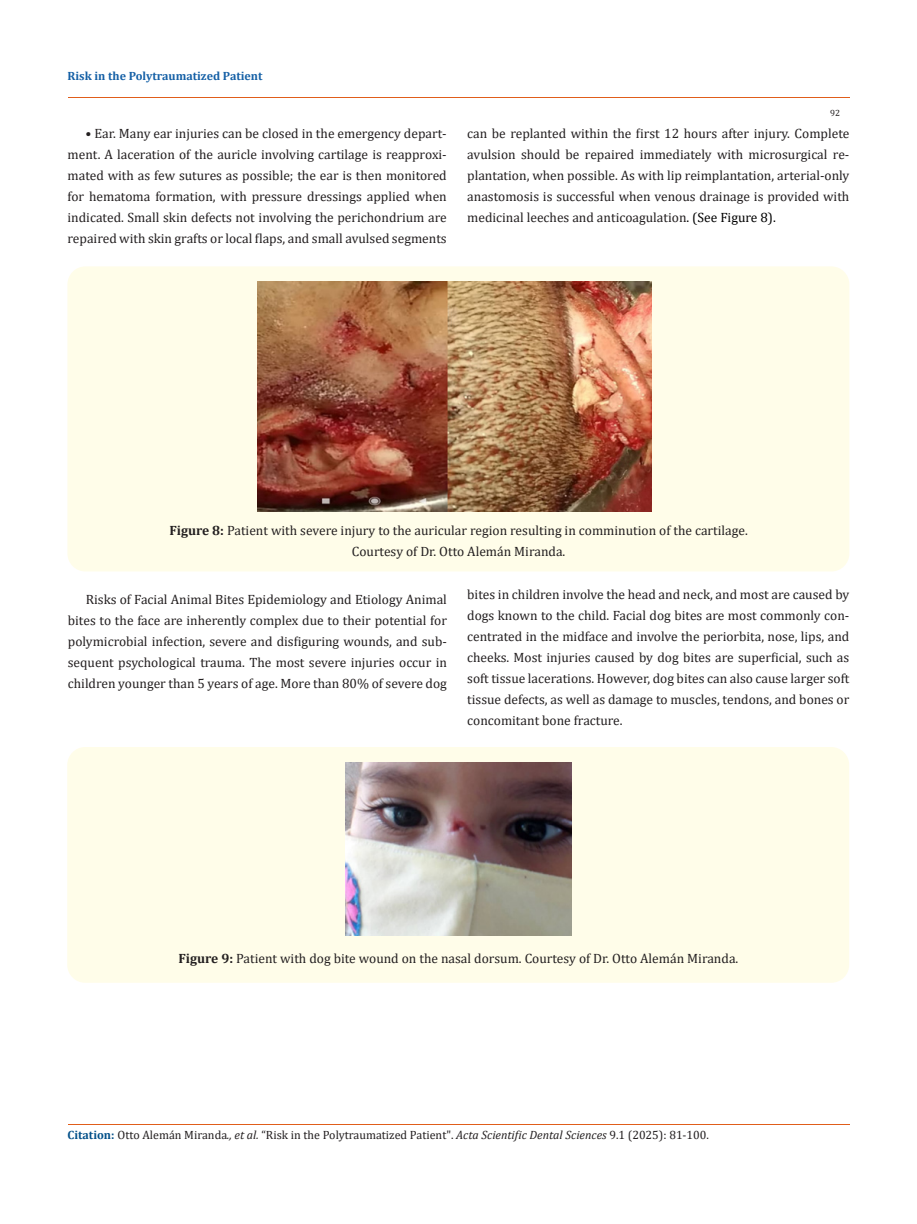
<style>
.page{position:relative;width:917px;height:1224px;background:#fff}
.page>*{position:absolute;margin:0;border:0;box-sizing:border-box;transform-origin:0 0}
.t1{font:13.5px/21px "Cambria";color:#231f20;text-align:justify}
.t2{font:12px "Cambria";color:#231f20}
.t3{font:700 12px "Cambria";color:#1560a6}
.t4{font:9px "Cambria";color:#231f20}
.s1{color:#000}
.s2{font-weight:700}
.s3{font-weight:700;color:#035089}
.s4{font-style:italic}
</style>
<div class="page">
<hr style="left:68px;top:98px;width:781px;height:1px;background:#e05d1a">
<div style="left:67px;top:266px;width:782px;height:305px;background:#fffde9;border-radius:18px"></div>
<img style="left:257px;top:282px;width:395px;height:229px">
<div style="left:67px;top:747px;width:782px;height:236px;background:#fffde9;border-radius:18px"></div>
<img style="left:346px;top:763px;width:225px;height:173px">
<hr style="left:68px;top:1124px;width:781px;height:1px;background:#e05d1a">
<p class="t3" style="left:68px;top:67px;width:196px">Risk in the Polytraumatized Patient</p>
<p class="t4" style="left:830px;top:108px;width:11px">92</p>
<p class="t1" style="left:68px;top:122px;width:381px;text-indent:18px">• Ear. Many ear injuries can be closed in the emergency depart&shy;ment. A laceration of the auricle involving cartilage is reapproxi&shy;mated with as few sutures as possible; the ear is then monitored for hematoma formation, with pressure dressings applied when indicated. Small skin defects not involving the perichondrium are repaired with skin grafts or local flaps, and small avulsed segments</p>
<p class="t1" style="left:467px;top:122px;width:384px">can be replanted within the first 12 hours after injury. Complete avulsion should be repaired immediately with microsurgical re&shy;plantation, when possible. As with lip reimplantation, arterial-only anastomosis is successful when venous drainage is provided with medicinal leeches and anticoagulation<span class="s1">. (See Figure 8).</span></p>
<p class="t1" style="left:169px;top:520px;width:580px"><span class="s2">Figure 8:</span> Patient with severe injury to the auricular region resulting in comminution of the cartilage.</p>
<p class="t1" style="left:352px;top:541px;width:215px">Courtesy of Dr. Otto Alemán Miranda.</p>
<p class="t1" style="left:68px;top:588px;width:380px;text-indent:18px">Risks of Facial Animal Bites Epidemiology and Etiology Animal bites to the face are inherently complex due to their potential for polymicrobial infection, severe and disfiguring wounds, and sub&shy;sequent psychological trauma. The most severe injuries occur in children younger than 5 years of age. More than 80% of severe dog</p>
<p class="t1" style="left:467px;top:584px;width:383px">bites in children involve the head and neck, and most are caused by dogs known to the child. Facial dog bites are most commonly con&shy;centrated in the midface and involve the periorbita, nose, lips, and cheeks. Most injuries caused by dog bites are superficial, such as soft tissue lacerations. However, dog bites can also cause larger soft tissue defects, as well as damage to muscles, tendons, and bones or concomitant bone fracture.</p>
<p class="t1" style="left:178px;top:948px;width:561px"><span class="s2">Figure 9:</span> Patient with dog bite wound on the nasal dorsum. Courtesy of Dr. Otto Alemán Miranda.</p>
<p class="t2" style="left:67px;top:1128px;width:643px"><span class="s3">Citation:</span> Otto Alemán Miranda<span class="s4">., et al.</span> “Risk in the Polytraumatized Patient". <span class="s4">Acta Scientific Dental Sciences</span> 9.1 (2025): 81-100.</p>
</div>
